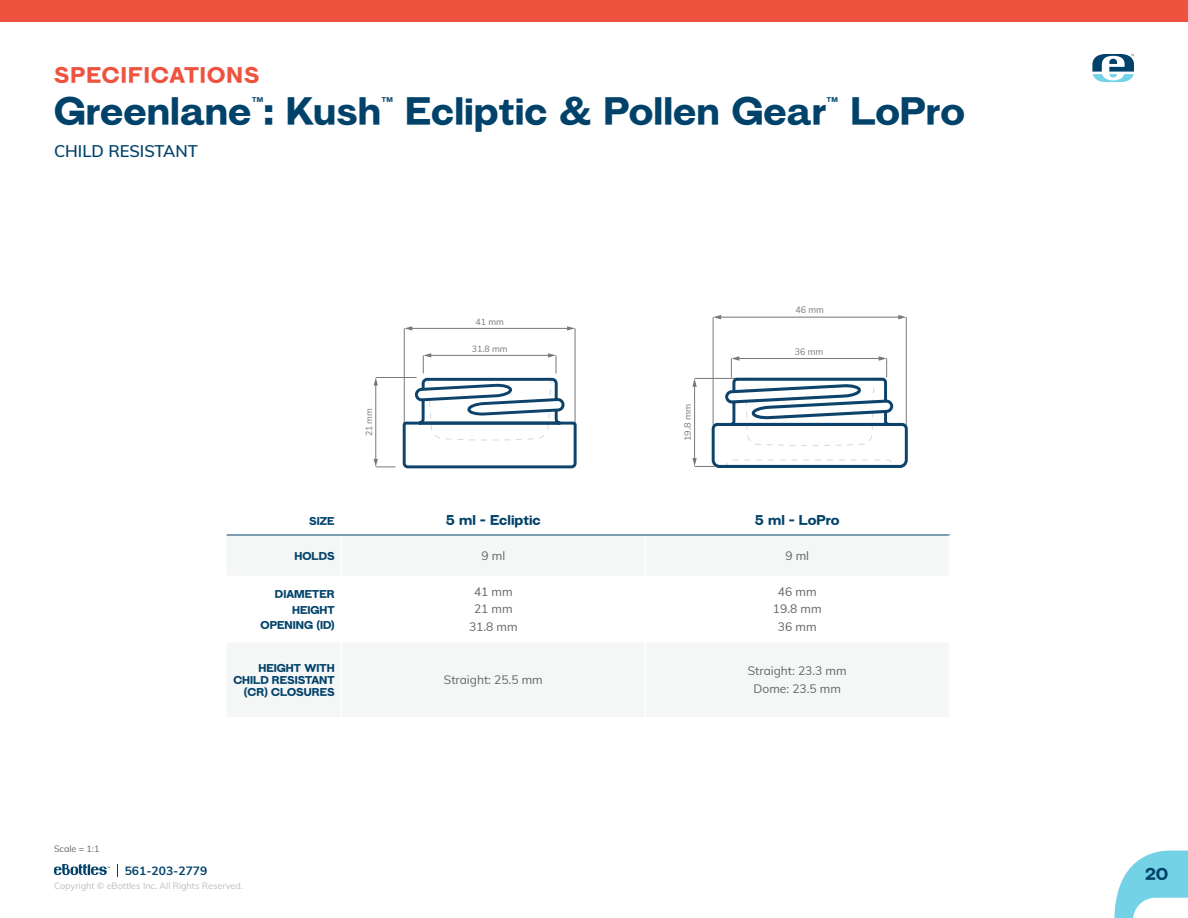
<style>
.page{position:relative;width:1188px;height:918px;background:#fff}
.page>*{position:absolute;margin:0;border:0;box-sizing:border-box;transform-origin:0 0}
.t1{font:42px "BN Times Gothic";color:#01426a}
.t2{font:24px "BN Times Gothic";letter-spacing:.05em;color:#ee5340}
.t3{font:18px "BN Times Gothic";color:#01426a}
.t4{font:600 16.5px "Muli";color:#01426a}
.t5{font:15px "BN Times Gothic";color:#01426a}
.t6{font:12px/17.7px "Muli";color:#636466;text-align:center}
.t7{font:12px/15.3px "BN Times Gothic";color:#01426a;text-align:right}
.t8{font:700 12px "Muli";color:#01426a}
.t9{font:9.3px "Muli";color:#77787b;scale:.96 1}
.t10{font:9px "Muli";color:#bbbdbf}
.t11{font:9px "Muli";color:#636466}
.t12{font:8.85px "Muli";color:#77787b}
.t13{font:8.85px "Muli";color:#77787b;scale:1.04 1}
</style>
<div class="page">
<div style="left:0;top:0;width:1188px;height:22px;background:#ee5340"></div>
<svg style="left:54px;top:864px;width:56px;height:11px"></svg>
<svg style="left:117px;top:864px;width:1px;height:13px"></svg>
<svg style="left:1114px;top:851px;width:74px;height:67px"></svg>
<svg style="left:1092px;top:54px;width:42px;height:28px"></svg>
<hr style="left:341px;top:535px;width:304px;height:1px;background:#01426a">
<hr style="left:645px;top:535px;width:305px;height:1px;background:#01426a">
<hr style="left:948px;top:535px;width:2px;height:41px;background:#fff">
<hr style="left:227px;top:535px;width:114px;height:1px;background:#01426a">
<hr style="left:404px;top:328px;width:1px;height:96px;background:#77787b">
<hr style="left:411px;top:328px;width:158px;height:1px;background:#77787b">
<svg style="left:404px;top:326px;width:8px;height:5px"></svg>
<svg style="left:567px;top:326px;width:8px;height:5px"></svg>
<hr style="left:575px;top:328px;width:1px;height:96px;background:#77787b">
<hr style="left:375px;top:384px;width:1px;height:76px;background:#77787b">
<svg style="left:374px;top:378px;width:4px;height:7px"></svg>
<hr style="left:376px;top:377px;width:41px;height:1px;background:#77787b">
<svg style="left:374px;top:459px;width:21px;height:9px"></svg>
<svg style="left:402px;top:353px;width:175px;height:116px"></svg>
<hr style="left:713px;top:317px;width:1px;height:108px;background:#77787b">
<hr style="left:720px;top:317px;width:180px;height:1px;background:#77787b">
<svg style="left:713px;top:315px;width:8px;height:4px"></svg>
<svg style="left:898px;top:315px;width:8px;height:4px"></svg>
<hr style="left:906px;top:317px;width:1px;height:108px;background:#77787b">
<svg style="left:692px;top:356px;width:216px;height:112px"></svg>
<h2 class="t2" style="left:54px;top:62px;width:207px">SPECIFICATIONS</h2>
<h1 class="t1" style="left:54px;top:89px;width:913px">Greenlane™: Kush™ Ecliptic &amp; Pollen Gear™ LoPro</h1>
<h3 class="t4" style="left:54px;top:139px;width:145px">CHILD RESISTANT</h3>
<p class="t11" style="left:54px;top:842px;width:47px">Scale = 1:1</p>
<p class="t12" style="left:362px;top:436px;width:30px;rotate:-90deg">21 mm</p>
<p class="t12" style="left:475px;top:315px;width:30px">41 mm</p>
<p class="t12" style="left:472px;top:342px;width:37px">31.8 mm</p>
<p class="t13" style="left:681px;top:441px;width:37px;rotate:-90deg">19.8 mm</p>
<p class="t9" style="left:795px;top:303px;width:31px">46 mm</p>
<p class="t9" style="left:795px;top:344px;width:31px">36 mm</p>
<p class="t7" style="left:309px;top:513px;width:27px">SIZE</p>
<p class="t5" style="left:446px;top:512px;width:96px">5 ml - Ecliptic</p>
<p class="t5" style="left:755px;top:512px;width:86px">5 ml - LoPro</p>
<p class="t7" style="left:295px;top:548px;width:42px">HOLDS</p>
<p class="t6" style="left:482px;top:546px;width:25px">9 ml</p>
<p class="t6" style="left:785px;top:546px;width:25px">9 ml</p>
<p class="t7" style="left:261px;top:587px;width:76px">DIAMETER<br>HEIGHT<br>OPENING (ID)</p>
<p class="t6" style="left:469px;top:582px;width:50px">41 mm<br>21 mm<br>31.8 mm</p>
<p class="t6" style="left:773px;top:582px;width:50px">46 mm<br>19.8 mm<br>36 mm</p>
<p class="t7" style="left:233px;top:662px;width:103px;line-height:12px">HEIGHT WITH<br>CHILD RESISTANT (CR) CLOSURES</p>
<p class="t6" style="left:444px;top:670px;width:100px">Straight: 25.5 mm</p>
<p class="t6" style="left:748px;top:661px;width:100px">Straight: 23.3 mm<br>Dome: 23.5 mm</p>
<p class="t8" style="left:125px;top:862px;width:84px">561-203-2779</p>
<h3 class="t3" style="left:1145px;top:865px;width:25px">20</h3>
<p class="t10" style="left:54px;top:879px;width:190px">Copyright © eBottles Inc. All Rights Reserved.</p>
</div>
